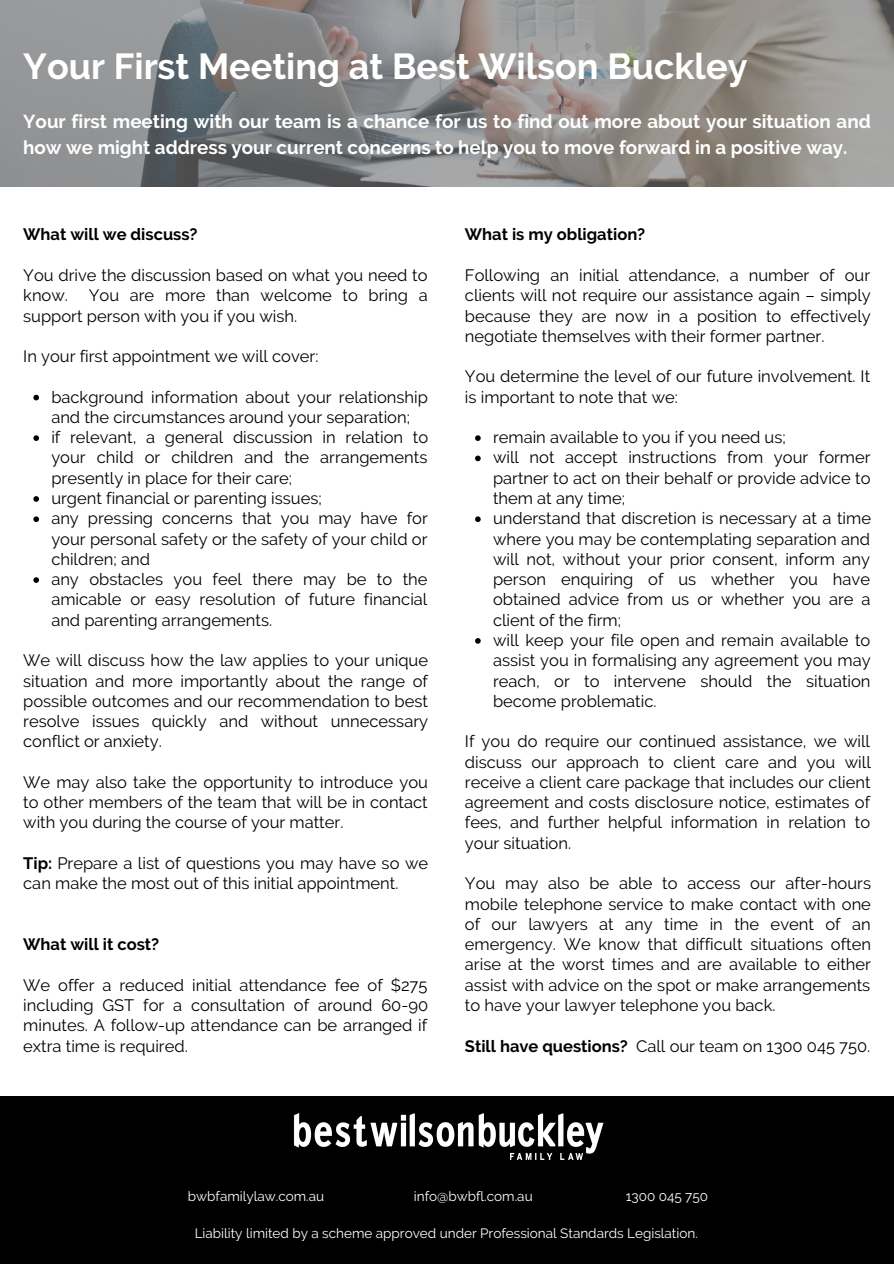
<style>
.page{position:relative;width:894px;height:1264px;background:#fff}
.page>*{position:absolute;margin:0;border:0;box-sizing:border-box;transform-origin:0 0}
.t1{font:700 36px "Raleway";color:#fff}
.t2{font:700 18.75px/26px "Raleway";color:#fff}
.t3{font:16.5px/20.2px "Raleway";color:#000}
.t4{font:700 16.5px "Raleway";color:#000}
.t5{font:13.5px "Raleway";color:#fff}
.s1{font-weight:700}
</style>
<div class="page">
<img style="left:0;top:0;width:893px;height:186px">
<svg style="left:33px;top:395px;width:6px;height:5px"></svg>
<svg style="left:33px;top:435px;width:6px;height:6px"></svg>
<svg style="left:33px;top:496px;width:6px;height:6px"></svg>
<svg style="left:33px;top:516px;width:6px;height:6px"></svg>
<svg style="left:33px;top:577px;width:6px;height:6px"></svg>
<div style="left:0;top:1096px;width:893px;height:167px;background:#000"></div>
<img style="left:294px;top:1113px;width:310px;height:47px">
<svg style="left:475px;top:435px;width:5px;height:6px"></svg>
<svg style="left:475px;top:455px;width:5px;height:6px"></svg>
<svg style="left:475px;top:516px;width:5px;height:6px"></svg>
<svg style="left:475px;top:638px;width:5px;height:5px"></svg>
<h1 class="t1" style="left:23px;top:45px;width:725px">Your First Meeting at Best Wilson Buckley</h1>
<p class="t2" style="left:23px;top:108px;width:848px">Your first meeting with our team is a chance for us to find out more about your situation and how we might address your current concerns to help you to move forward in a positive way.</p>
<p class="t4" style="left:23px;top:225px;width:176px">What will we discuss?</p>
<p class="t3" style="left:23px;top:265px;width:406px">You drive the discussion based on what you need to know.</p>
<p class="t3" style="left:23px;top:285px;width:406px;text-indent:65px">You are more than welcome to bring a support person with you if you wish.</p>
<p class="t3" style="left:23px;top:346px;width:296px">In your first appointment we will cover:</p>
<p class="t3" style="left:51px;top:387px;width:378px">background information about your relationship and the circumstances around your separation;<br>if relevant, a general discussion in relation to your child or children and the arrangements presently in place for their care;<br>urgent financial or parenting issues;<br>any pressing concerns that you may have for your personal safety or the safety of your child or children; and<br>any obstacles you feel there may be to the amicable or easy resolution of future financial and parenting arrangements.</p>
<p class="t3" style="left:23px;top:650px;width:406px;text-align:justify">We will discuss how the law applies to your unique situation and more importantly about the range of possible outcomes and our recommendation to best resolve issues quickly and without unnecessary conflict or anxiety.</p>
<p class="t3" style="left:23px;top:772px;width:406px;text-align:justify">We may also take the opportunity to introduce you to other members of the team that will be in contact with you during the course of your matter.</p>
<p class="t3" style="left:23px;top:853px;width:406px"><span class="s1">Tip:</span> Prepare a list of questions you may have so we can make the most out of this initial appointment.</p>
<p class="t4" style="left:23px;top:934px;width:137px">What will it cost?</p>
<p class="t3" style="left:23px;top:974px;width:406px;text-align:justify">We offer a reduced initial attendance fee of $275 including GST for a consultation of around 60-90 minutes. A follow-up attendance can be arranged if extra time is required.</p>
<p class="t4" style="left:465px;top:225px;width:182px">What is my obligation?</p>
<p class="t3" style="left:465px;top:265px;width:407px;text-align:justify">Following an initial attendance, a number of our clients will not require our assistance again – simply because they are now in a position to effectively negotiate themselves with their former partner.</p>
<p class="t3" style="left:465px;top:366px;width:406px">You determine the level of our future involvement. It is important to note that we:</p>
<p class="t3" style="left:493px;top:427px;width:379px">remain available to you if you need us;<br>will not accept instructions from your former partner to act on their behalf or provide advice to them at any time;<br>understand that discretion is necessary at a time where you may be contemplating separation and will not, without your prior consent, inform any person enquiring of us whether you have obtained advice from us or whether you are a client of the firm;<br>will keep your file open and remain available to assist you in formalising any agreement you may reach, or to intervene should the situation become problematic.</p>
<p class="t3" style="left:465px;top:731px;width:407px;text-align:justify">If you do require our continued assistance, we will discuss our approach to client care and you will receive a client care package that includes our client agreement and costs disclosure notice, estimates of fees, and further helpful information in relation to your situation.</p>
<p class="t3" style="left:465px;top:873px;width:407px;text-align:justify">You may also be able to access our after-hours mobile telephone service to make contact with one of our lawyers at any time in the event of an emergency. We know that difficult situations often arise at the worst times and are available to either assist with advice on the spot or make arrangements to have your lawyer telephone you back.</p>
<p class="t3" style="left:465px;top:1035px;width:407px"><span class="s1">Still have questions?</span> Call our team on 1300 045 750.</p>
<p class="t5" style="left:188px;top:1188px;width:138px">bwbfamilylaw.com.au</p>
<p class="t5" style="left:414px;top:1188px;width:120px">info@bwbfl.com.au</p>
<p class="t5" style="left:625px;top:1188px;width:84px">1300 045 750</p>
<p class="t5" style="left:195px;top:1225px;width:504px">Liability limited by a scheme approved under Professional Standards Legislation.</p>
</div>
